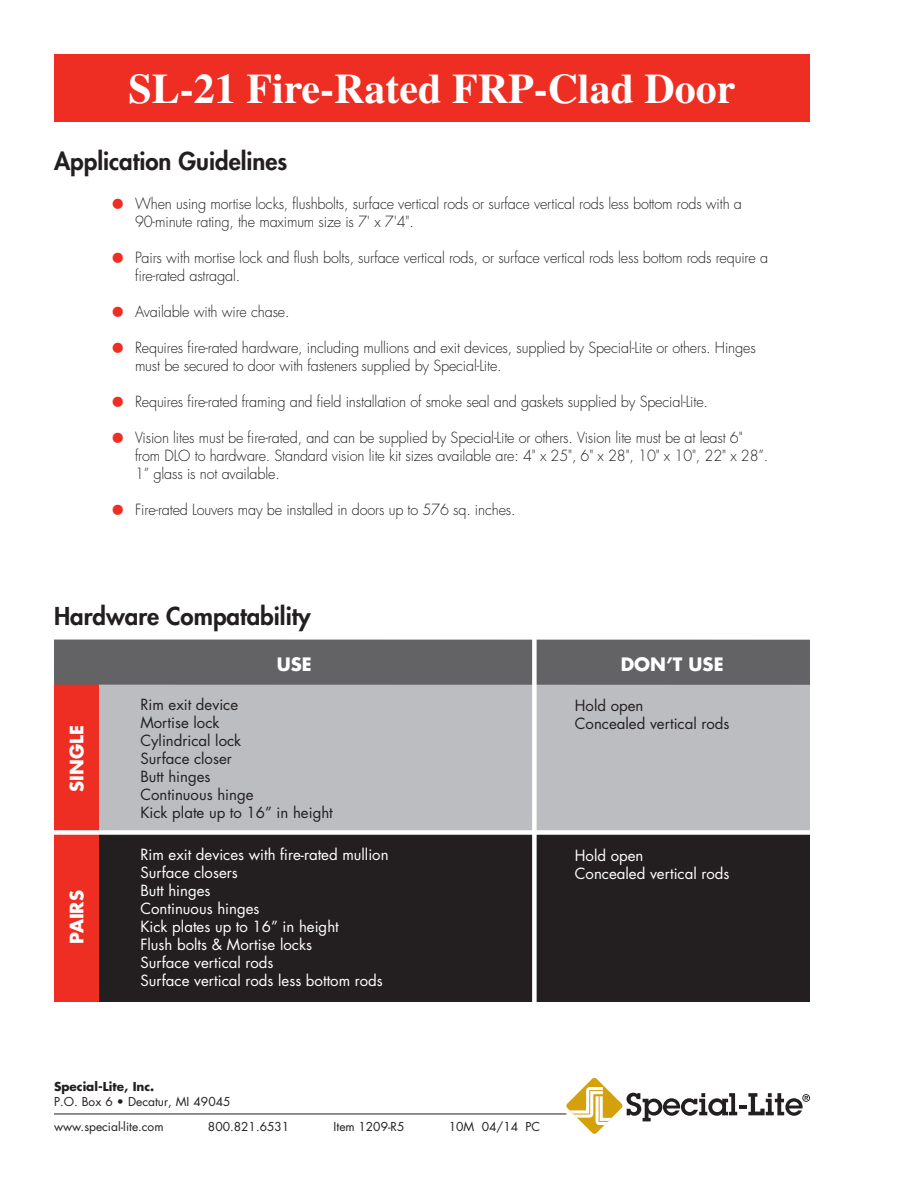
<style>
.page{position:relative;width:918px;height:1188px;background:#fff}
.page>*{position:absolute;margin:0;border:0;box-sizing:border-box;transform-origin:0 0}
.t1{font:700 42px "Times";color:#fff}
.t2{font:300 27px "Futura";color:#ee2e22}
.t3{font:800 24px "Futura";color:#231f20}
.t4{font:700 18px "Futura";color:#fff}
.t5{font:300 15px/18px "Futura";letter-spacing:-.01em;color:#231f20;scale:.96 1}
.t6{font:15px "Futura";color:#fff}
.t7{font:15px "Futura";color:#231f20}
.t8{font:12px "Futura";color:#231f20}
.t9{font:700 12px "Futura";color:#231f20}
</style>
<div class="page">
<div style="left:54px;top:54px;width:756px;height:68px;background:#ee2e22"></div>
<hr style="left:54px;top:1114px;width:512px;height:1px;background:#231f20">
<div style="left:54px;top:685px;width:46px;height:317px;background:#ee2e22"></div>
<div style="left:99px;top:684px;width:711px;height:150px;background:#bcbdc0"></div>
<div style="left:99px;top:832px;width:711px;height:170px;background:#231f20"></div>
<div style="left:54px;top:640px;width:756px;height:45px;background:#636366"></div>
<div style="left:40px;top:830px;width:774px;height:5px;background:#fff"></div>
<div style="left:532px;top:630px;width:5px;height:382px;background:#fff"></div>
<svg style="left:566px;top:1078px;width:244px;height:56px"></svg>
<p class="t1" style="left:129px;top:64px;width:608px">SL-21 Fire-Rated FRP-Clad Door</p>
<p class="t3" style="left:54px;top:146px;width:235px">Application Guidelines</p>
<p class="t2" style="left:110px;top:188px;width:18px">•</p>
<p class="t2" style="left:110px;top:242px;width:18px">•</p>
<p class="t2" style="left:110px;top:296px;width:18px">•</p>
<p class="t2" style="left:110px;top:332px;width:18px">•</p>
<p class="t2" style="left:110px;top:386px;width:18px">•</p>
<p class="t2" style="left:110px;top:422px;width:18px">•</p>
<p class="t2" style="left:110px;top:494px;width:18px">•</p>
<p class="t5" style="left:135px;top:195px;width:634px">When using mortise locks, flushbolts, surface vertical rods or surface vertical rods less bottom rods with a<br>90-minute rating, the maximum size is 7' x 7'4".</p>
<p class="t5" style="left:135px;top:249px;width:661px">Pairs with mortise lock and flush bolts, surface vertical rods, or surface vertical rods less bottom rods require a fire-rated astragal.</p>
<p class="t5" style="left:135px;top:303px;width:163px">Available with wire chase.</p>
<p class="t5" style="left:135px;top:339px;width:648px">Requires fire-rated hardware, including mullions and exit devices, supplied by Special-Lite or others. Hinges must be secured to door with fasteners supplied by Special-Lite.</p>
<p class="t5" style="left:135px;top:393px;width:598px">Requires fire-rated framing and field installation of smoke seal and gaskets supplied by Special-Lite.</p>
<p class="t5" style="left:135px;top:429px;width:661px">Vision lites must be fire-rated, and can be supplied by Special-Lite or others. Vision lite must be at least 6" from DLO to hardware. Standard vision lite kit sizes available are: 4" x 25", 6" x 28", 10" x 10", 22" x 28”.<br>1” glass is not available.</p>
<p class="t5" style="left:135px;top:501px;width:398px">Fire-rated Louvers may be installed in doors up to 576 sq. inches.</p>
<p class="t3" style="left:54px;top:601px;width:258px">Hardware Compatability</p>
<p class="t4" style="left:65px;top:792px;width:68px;rotate:-90deg">SINGLE</p>
<p class="t4" style="left:65px;top:944px;width:55px;rotate:-90deg">PAIRS</p>
<p class="t4" style="left:277px;top:652px;width:36px">USE</p>
<p class="t4" style="left:621px;top:652px;width:104px">DON’T USE</p>
<p class="t7" style="left:140px;top:695px;width:99px">Rim exit device</p>
<p class="t7" style="left:140px;top:713px;width:81px">Mortise lock</p>
<p class="t7" style="left:140px;top:731px;width:102px">Cylindrical lock</p>
<p class="t7" style="left:140px;top:749px;width:93px">Surface closer</p>
<p class="t7" style="left:140px;top:767px;width:72px">Butt hinges</p>
<p class="t7" style="left:140px;top:785px;width:115px">Continuous hinge</p>
<p class="t7" style="left:140px;top:803px;width:194px">Kick plate up to 16” in height</p>
<p class="t6" style="left:140px;top:845px;width:250px">Rim exit devices with fire-rated mullion</p>
<p class="t6" style="left:140px;top:863px;width:99px">Surface closers</p>
<p class="t6" style="left:140px;top:881px;width:72px">Butt hinges</p>
<p class="t6" style="left:140px;top:899px;width:121px">Continuous hinges</p>
<p class="t6" style="left:140px;top:917px;width:200px">Kick plates up to 16” in height</p>
<p class="t6" style="left:140px;top:935px;width:173px">Flush bolts &amp; Mortise locks</p>
<p class="t6" style="left:140px;top:953px;width:135px">Surface vertical rods</p>
<p class="t6" style="left:140px;top:971px;width:244px">Surface vertical rods less bottom rods</p>
<p class="t7" style="left:575px;top:696px;width:70px">Hold open</p>
<p class="t7" style="left:575px;top:714px;width:156px">Concealed vertical rods</p>
<p class="t6" style="left:575px;top:845px;width:70px">Hold open</p>
<p class="t6" style="left:575px;top:863px;width:156px">Concealed vertical rods</p>
<p class="t9" style="left:54px;top:1079px;width:102px">Special-Lite, Inc.</p>
<p class="t8" style="left:54px;top:1094px;width:178px">P.O. Box 6 • Decatur, MI 49045</p>
<p class="t8" style="left:54px;top:1119px;width:111px">www.special-lite.com</p>
<p class="t8" style="left:208px;top:1119px;width:83px">800.821.6531</p>
<p class="t8" style="left:334px;top:1119px;width:72px">Item 1209-R5</p>
<p class="t8" style="left:449px;top:1119px;width:93px">10M 04/14 PC</p>
</div>
